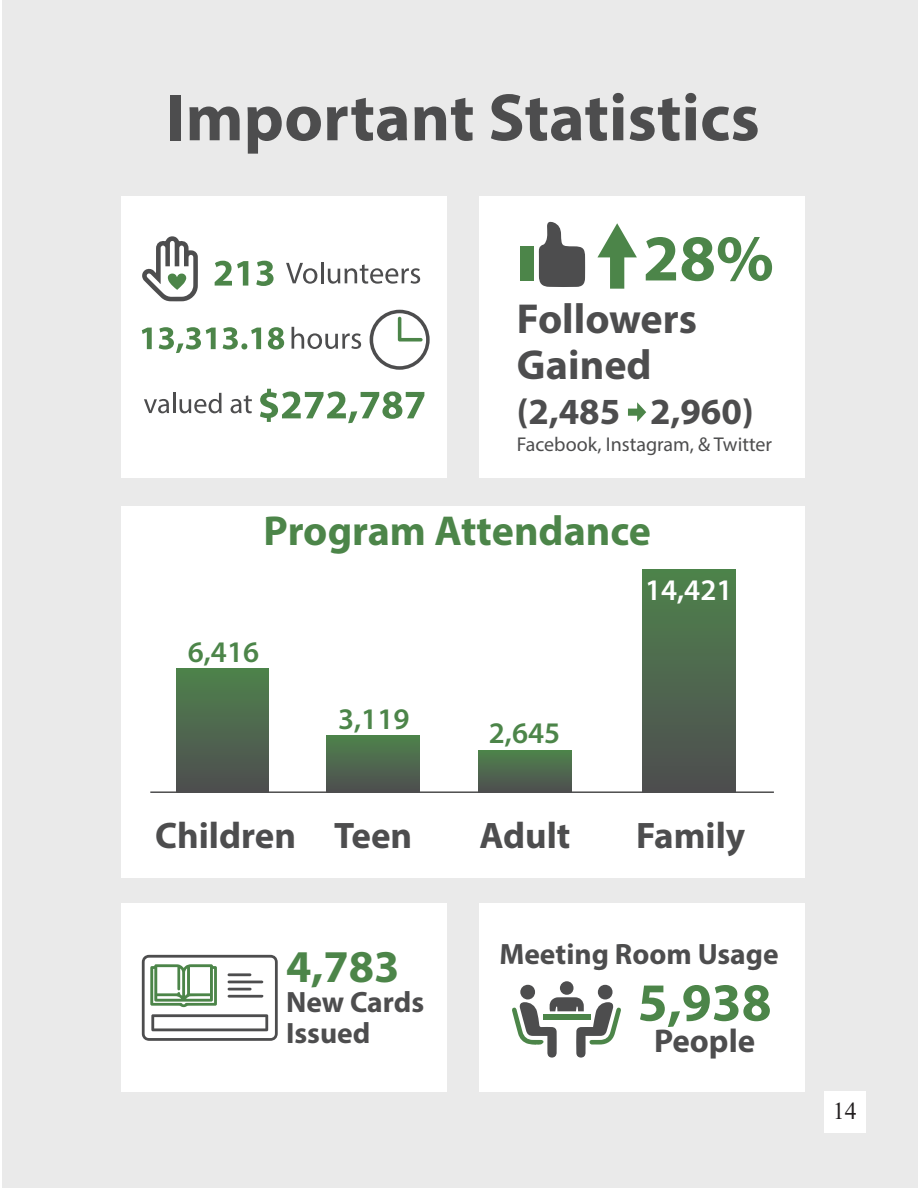
<style>
.page{position:relative;width:918px;height:1188px;background:#fff}
.page>*{position:absolute;margin:0;border:0;box-sizing:border-box;transform-origin:0 0}
.t1{font:700 67.5px "Myriad Pro";color:#4d4d4e}
.t2{font:700 65.85px "Myriad Pro";color:#4c8549}
.t3{font:700 54px "Myriad Pro";color:#4c8549}
.t4{font:700 45.75px "Myriad Pro";color:#4c8549}
.t5{font:700 42px "Myriad Pro";color:#4c8549}
.t6{font:700 42px/45.5px "Myriad Pro";color:#4d4d4e}
.t7{font:700 37.05px "Myriad Pro";color:#4d4d4e}
.t8{font:700 33px "Myriad Pro";color:#4d4d4e}
.t9{font:600 30px "Myriad Pro";color:#4c8549}
.t10{font:600 30px "Myriad Pro";color:#fff}
.t11{font:700 29.55px/30.9px "Myriad Pro";color:#4d4d4e}
.t12{font:24px "Times New Roman";color:#231f20}
.t13{font:19.95px "Myriad Pro";color:#4d4d4e}
</style>
<div class="page">
<div style="left:2px;top:0;width:916px;height:1188px;background:#eaeaea"></div>
<div style="left:480px;top:196px;width:325px;height:282px;background:#fff"></div>
<div style="left:824px;top:1091px;width:41px;height:42px;background:#fff"></div>
<div style="left:121px;top:196px;width:325px;height:282px;background:#fff"></div>
<svg style="left:597px;top:223px;width:40px;height:66px"></svg>
<svg style="left:538px;top:221px;width:47px;height:66px"></svg>
<div style="left:520px;top:247px;width:14px;height:34px;background:#4c8549"></div>
<svg style="left:628px;top:402px;width:18px;height:20px"></svg>
<div style="left:121px;top:506px;width:684px;height:371px;background:#fff"></div>
<div style="left:121px;top:903px;width:325px;height:188px;background:#fff"></div>
<svg style="left:142px;top:955px;width:136px;height:86px"></svg>
<div style="left:480px;top:903px;width:325px;height:188px;background:#fff"></div>
<div style="left:176px;top:668px;width:93px;height:124px;background:linear-gradient(to bottom,#4e824c,#4e4d50)"></div>
<div style="left:327px;top:735px;width:92px;height:57px;background:linear-gradient(to bottom,#4e834c,#4e4d50)"></div>
<div style="left:478px;top:751px;width:93px;height:41px;background:linear-gradient(to bottom,#4f824c,#4e4e50)"></div>
<div style="left:642px;top:569px;width:93px;height:223px;background:linear-gradient(to bottom,#4e824c,#4e4c50)"></div>
<hr style="left:150px;top:791px;width:624px;height:2px;background:#4d4d4e">
<svg style="left:512px;top:997px;width:109px;height:61px"></svg>
<div style="left:598px;top:985px;width:15px;height:15px;background:#4d4d4e;border-radius:50%"></div>
<div style="left:520px;top:985px;width:15px;height:15px;background:#4d4d4e;border-radius:50%"></div>
<div style="left:560px;top:981px;width:14px;height:14px;background:#4d4d4e;border-radius:50%"></div>
<svg style="left:215px;top:261px;width:33px;height:25px"></svg>
<svg style="left:256px;top:261px;width:18px;height:25px"></svg>
<svg style="left:286px;top:263px;width:31px;height:21px"></svg>
<hr style="left:321px;top:262px;width:2px;height:21px;background:#4d4d4e">
<svg style="left:328px;top:264px;width:92px;height:20px"></svg>
<svg style="left:142px;top:328px;width:10px;height:21px"></svg>
<svg style="left:159px;top:327px;width:57px;height:26px"></svg>
<svg style="left:223px;top:327px;width:15px;height:23px"></svg>
<div style="left:241px;top:343px;width:6px;height:7px;background:#4c8549;border-radius:50%"></div>
<svg style="left:251px;top:328px;width:10px;height:21px"></svg>
<svg style="left:268px;top:327px;width:16px;height:23px"></svg>
<svg style="left:292px;top:327px;width:69px;height:22px"></svg>
<svg style="left:144px;top:399px;width:25px;height:14px"></svg>
<hr style="left:173px;top:393px;width:2px;height:20px;background:#4d4d4e">
<svg style="left:180px;top:393px;width:42px;height:20px"></svg>
<svg style="left:231px;top:395px;width:21px;height:18px"></svg>
<svg style="left:260px;top:389px;width:164px;height:34px"></svg>
<svg style="left:142px;top:236px;width:56px;height:65px"></svg>
<svg style="left:370px;top:310px;width:60px;height:60px"></svg>
<h1 class="t1" style="left:166px;top:74px;width:595px">Important Statistics</h1>
<h2 class="t2" style="left:643px;top:215px;width:132px">28%</h2>
<p class="t6" style="left:517px;top:295px;width:182px">Followers<br>Gained</p>
<p class="t7" style="left:517px;top:387px;width:238px">(2,485 2,960)</p>
<p class="t13" style="left:517px;top:432px;width:257px">Facebook, Instagram, &amp; Twitter</p>
<p class="t5" style="left:264px;top:504px;width:389px">Program Attendance</p>
<p class="t9" style="left:188px;top:633px;width:73px">6,416</p>
<p class="t9" style="left:338px;top:700px;width:73px">3,119</p>
<p class="t9" style="left:489px;top:713px;width:73px">2,645</p>
<p class="t10" style="left:645px;top:571px;width:89px">14,421</p>
<p class="t7" style="left:155px;top:812px;width:259px">Children Teen</p>
<p class="t7" style="left:479px;top:812px;width:93px">Adult</p>
<p class="t7" style="left:636px;top:812px;width:111px">Family</p>
<p class="t4" style="left:286px;top:937px;width:115px">4,783</p>
<p class="t11" style="left:286px;top:986px;width:140px">New Cards<br>Issued</p>
<p class="t11" style="left:499px;top:938px;width:281px">Meeting Room Usage</p>
<h3 class="t3" style="left:638px;top:967px;width:135px">5,938</h3>
<p class="t8" style="left:654px;top:1020px;width:103px">People</p>
<p class="t12" style="left:833px;top:1091px;width:30px">1411</p>
</div>
